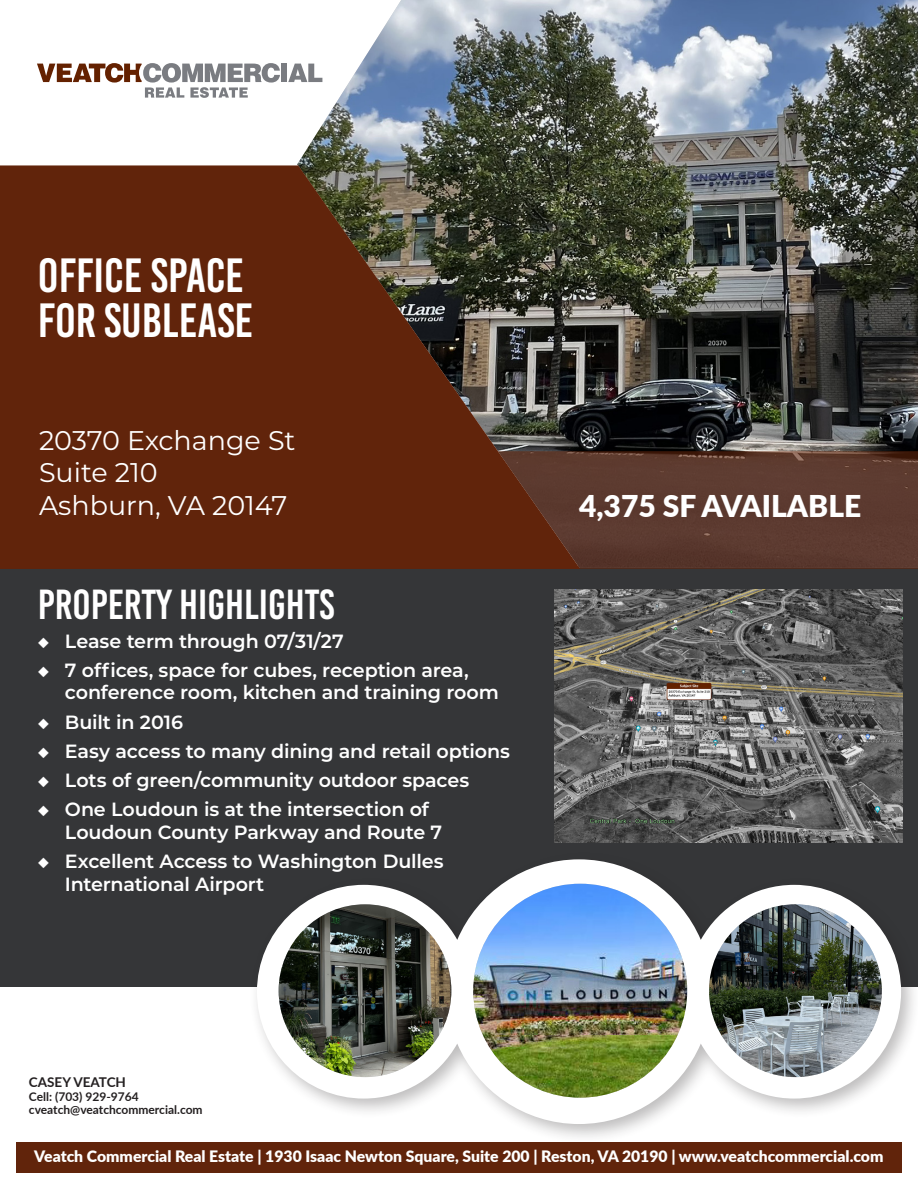
<style>
.page{position:relative;width:918px;height:1188px;background:#fff}
.page>*{position:absolute;margin:0;border:0;box-sizing:border-box;transform-origin:0 0}
._57_reg_50_left{font:48px "Bebas Kai";color:#fff}
._30_reg_left{font:42px "Bebas Kai";color:#fff}
.Service1_Bold{font:900 30px "Lato";color:#fff}
._10_reg_16_left{font:27px "Montserrat";color:#fff}
.t1{font:600 19.2px/22.5px "Montserrat";letter-spacing:-.01em;color:#fff}
.BottonWeb_Text{font:900 15.75px "Lato";color:#fff}
.BottonWeb_Text-2{font:700 13.5px "Lato";color:#231f20}
.BottonWeb_Text-3{font:700 12px "Lato";color:#231f20}
.s1{font-weight:800}
</style>
<div class="page">
<svg style="left:37px;top:63px;width:243px;height:35px"></svg>
<div style="left:281px;top:64px;width:6px;height:18px;background:#7a7c81"></div>
<svg style="left:288px;top:64px;width:9px;height:18px"></svg>
<div style="left:16px;top:1142px;width:886px;height:31px;background:#61240b"></div>
<div style="left:0;top:566px;width:918px;height:420px;background:#353638"></div>
<div style="left:249px;top:851px;width:669px;height:293px;background:#231f20;opacity:.3"></div>
<svg style="left:257px;top:859px;width:644px;height:265px"></svg>
<img style="left:473px;top:884px;width:214px;height:214px;border-radius:107px">
<img style="left:279px;top:904px;width:172px;height:173px;border-radius:86px">
<img style="left:709px;top:904px;width:173px;height:173px;border-radius:86px">
<img style="left:297px;top:0;width:621px;height:451px">
<svg style="left:0;top:165px;width:580px;height:404px;background:#5b2c16"></svg>
<svg style="left:498px;top:451px;width:420px;height:118px;background:#5c372a"></svg>
<img style="left:554px;top:589px;width:348px;height:253px">
<p class="_57_reg_50_left" style="left:38px;top:250px;width:208px">OFFICE SPACE</p>
<p class="_57_reg_50_left" style="left:38px;top:295px;width:217px">FOR SUBLEASE</p>
<p class="_10_reg_16_left" style="left:39px;top:422px;width:258px">20370 Exchange St</p>
<p class="_10_reg_16_left" style="left:39px;top:454px;width:120px">Suite 210</p>
<p class="_10_reg_16_left" style="left:39px;top:486px;width:250px">Ashburn, VA 20147</p>
<p class="_30_reg_left" style="left:38px;top:581px;width:298px">PROPERTY HIGHLIGHTS</p>
<p class="t1" style="left:38px;top:629px;width:307px"><span class="s1">◆</span> Lease term through 07/31/27</p>
<p class="t1" style="left:65px;top:658px;width:435px;text-indent:-27px"><span class="s1">◆</span> 7 offices, space for cubes, reception area, conference room, kitchen and training room</p>
<p class="t1" style="left:38px;top:710px;width:147px"><span class="s1">◆</span> Built in 2016</p>
<p class="t1" style="left:38px;top:739px;width:474px"><span class="s1">◆</span> Easy access to many dining and retail options</p>
<p class="t1" style="left:38px;top:768px;width:433px"><span class="s1">◆</span> Lots of green/community outdoor spaces</p>
<p class="t1" style="left:65px;top:798px;width:379px;text-indent:-27px"><span class="s1">◆</span> One Loudoun is at the intersection of<br>Loudoun County Parkway and Route 7</p>
<p class="t1" style="left:65px;top:849px;width:380px;text-indent:-27px"><span class="s1">◆</span> Excellent Access to Washington Dulles<br>International Airport</p>
<p class="Service1_Bold" style="left:579px;top:483px;width:284px">4,375 SF AVAILABLE</p>
<p class="BottonWeb_Text-2" style="left:29px;top:1072px;width:99px">CASEY VEATCH</p>
<p class="BottonWeb_Text-3" style="left:29px;top:1087px;width:111px">Cell: (703) 929-9764</p>
<p class="BottonWeb_Text-3" style="left:29px;top:1101px;width:175px">cveatch@veatchcommercial.com</p>
<p class="BottonWeb_Text" style="left:34px;top:1145px;width:851px">Veatch Commercial Real Estate | 1930 Isaac Newton Square, Suite 200 | Reston, VA 20190 | www.veatchcommercial.com</p>
</div>
